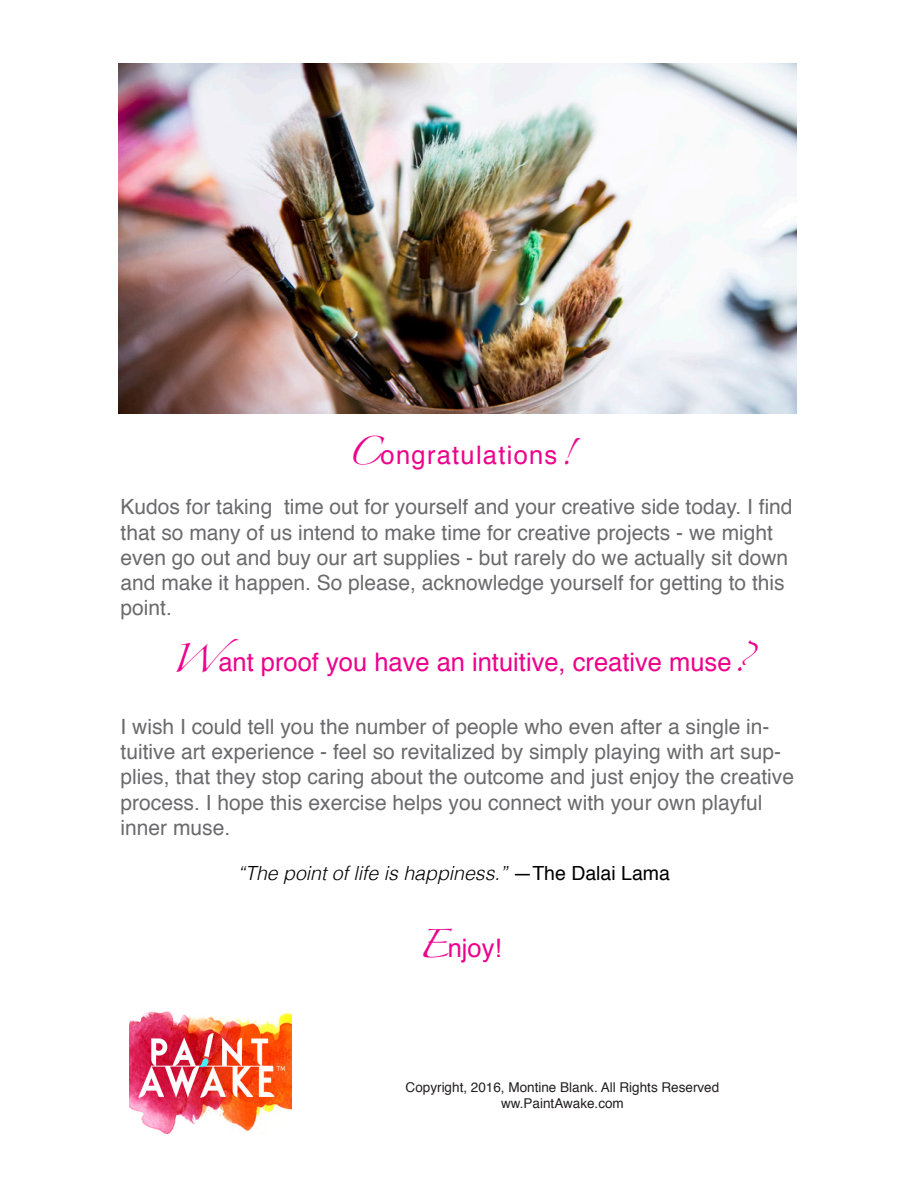
<style>
.page{position:relative;width:918px;height:1188px;background:#fff}
.page>*{position:absolute;margin:0;border:0;box-sizing:border-box;transform-origin:0 0}
.t1{font:25.5px "Helvetica";color:#ed028c}
.t2{font:25.5px "Helvetica";letter-spacing:.05em;color:#ed028c}
.t3{font:21px/25.2px "Helvetica";color:#6b6b6e}
.t4{font:italic 300 19.5px "Helvetica";color:#000}
.t5{font:13.5px "Helvetica";color:#231f20}
.s1{font-family:"Zapfino"}
.s2{font-weight:400;font-style:normal}
</style>
<div class="page">
<img style="left:129px;top:1011px;width:162px;height:123px">
<img style="left:119px;top:63px;width:678px;height:351px">
<p class="t2" style="left:346px;top:435px;width:228px"><span class="s1">C</span>ongratulations<span class="s1">!</span></p>
<p class="t3" style="left:121px;top:495px;width:673px">Kudos for taking time out for yourself and your creative side today. I find that so many of us intend to make time for creative projects - we might even go out and buy our art supplies - but rarely do we actually sit down and make it happen. So please, acknowledge yourself for getting to this point.</p>
<p class="t1" style="left:170px;top:642px;width:580px"><span class="s1">W</span>ant proof you have an intuitive, creative muse<span class="s1">?</span></p>
<p class="t3" style="left:121px;top:715px;width:675px">I wish I could tell you the number of people who even after a single in&shy;tuitive art experience - feel so revitalized by simply playing with art sup&shy;plies, that they stop caring about the outcome and just enjoy the creative process. I hope this exercise helps you connect with your own playful inner muse.</p>
<p class="t4" style="left:238px;top:857px;width:434px">“The point of life is happiness.” <span class="s2">—The Dalai Lama</span></p>
<p class="t1" style="left:418px;top:928px;width:86px"><span class="s1">E</span>njoy!</p>
<p class="t5" style="left:406px;top:1077px;width:315px">Copyright, 2016, Montine Blank. All Rights Reserved</p>
<p class="t5" style="left:501px;top:1093px;width:124px">ww.PaintAwake.com</p>
</div>
